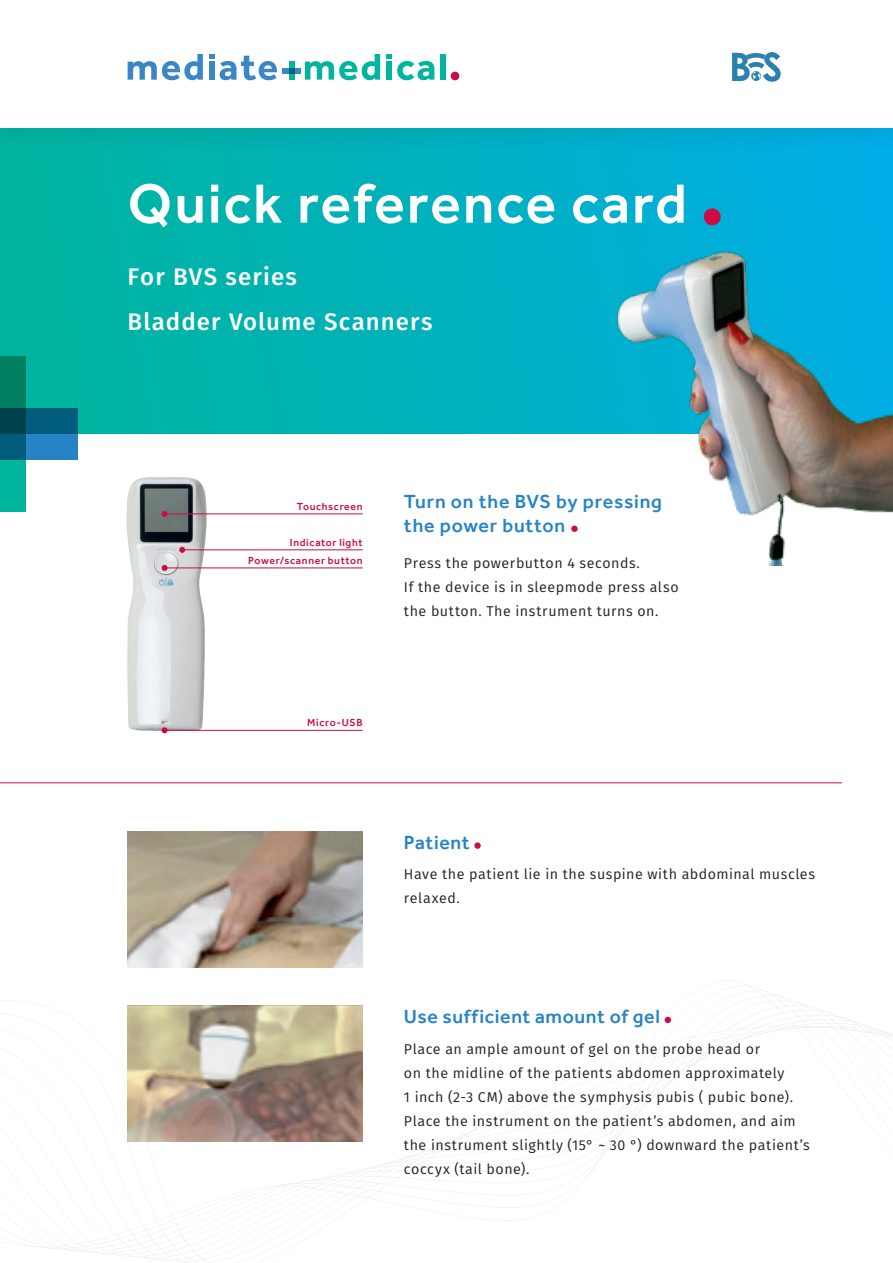
<style>
.page{position:relative;width:893px;height:1263px;background:#fff}
.page>*{position:absolute;margin:0;border:0;box-sizing:border-box;transform-origin:0 0}
.t1{font:500 57px "Effra";letter-spacing:.03em;color:#fff}
.t2{font:500 24px/45px "Fira Sans";letter-spacing:.045em;color:#fff}
.t3{font:500 19.5px/24px "Effra";letter-spacing:.035em;color:#2783c5}
.t4{font:14.25px/24px "Fira Sans";letter-spacing:.035em;color:#231f20}
.t5{font:500 10.5px/18px "Effra";letter-spacing:.06em;color:#cd0c44;text-align:right}
</style>
<div class="page">
<div style="left:0;top:128px;width:893px;height:306px;background:linear-gradient(to right,#00b49a,#00ade6)"></div>
<div style="left:0;top:0;width:893px;height:152px;background:#231f20;opacity:.07"></div>
<div style="left:0;top:0;width:893px;height:128px;background:#fff"></div>
<svg style="left:128px;top:54px;width:75px;height:26px"></svg>
<svg style="left:386px;top:54px;width:48px;height:26px"></svg>
<div style="left:440px;top:54px;width:6px;height:26px;background:#00b59d"></div>
<svg style="left:451px;top:72px;width:8px;height:8px"></svg>
<svg style="left:209px;top:54px;width:171px;height:26px"></svg>
<div style="left:571px;top:526px;width:7px;height:6px;background:#cd0c44;border-radius:50%"></div>
<div style="left:704px;top:208px;width:17px;height:17px;background:#cd0c44;border-radius:50%"></div>
<svg style="left:732px;top:52px;width:49px;height:30px"></svg>
<svg style="left:26px;top:408px;width:52px;height:52px"></svg>
<div style="left:0;top:356px;width:26px;height:52px;background:#007f61"></div>
<div style="left:0;top:460px;width:26px;height:51px;background:#00b59d"></div>
<svg style="left:0;top:408px;width:26px;height:52px"></svg>
<img style="left:593px;top:225px;width:300px;height:341px">
<svg style="left:1px;top:985px;width:892px;height:265px"></svg>
<img style="left:128px;top:831px;width:235px;height:137px">
<img style="left:128px;top:1006px;width:235px;height:136px">
<img style="left:126px;top:477px;width:176px;height:257px">
<hr style="left:165px;top:513px;width:198px;height:1px;background:#cd0c44">
<svg style="left:162px;top:511px;width:6px;height:6px"></svg>
<hr style="left:182px;top:549px;width:181px;height:1px;background:#cd0c44">
<svg style="left:179px;top:547px;width:6px;height:6px"></svg>
<hr style="left:165px;top:567px;width:198px;height:1px;background:#cd0c44">
<svg style="left:162px;top:565px;width:6px;height:6px"></svg>
<hr style="left:165px;top:730px;width:198px;height:1px;background:#cd0c44">
<svg style="left:162px;top:727px;width:6px;height:6px"></svg>
<svg style="left:474px;top:842px;width:7px;height:7px"></svg>
<hr style="left:0;top:782px;width:842px;height:1px;background:#cd0c44">
<svg style="left:665px;top:1017px;width:6px;height:6px"></svg>
<h1 class="t1" style="left:128px;top:170px;width:561px">Quick reference card</h1>
<h2 class="t2" style="left:128px;top:254px;width:306px">For BVS series<br>Bladder Volume Scanners</h2>
<p class="t5" style="left:297px;top:497px;width:67px">Touchscreen</p>
<p class="t5" style="left:248px;top:533px;width:116px">Indicator light<br>Power/scanner button</p>
<p class="t5" style="left:307px;top:714px;width:57px">Micro-USB</p>
<h3 class="t3" style="left:404px;top:489px;width:260px">Turn on the BVS by pressing the power button</h3>
<p class="t4" style="left:404px;top:551px;width:276px">Press the powerbutton 4 seconds.<br>If the device is in sleepmode press also the button. The instrument turns on.</p>
<h3 class="t3" style="left:404px;top:830px;width:67px">Patient</h3>
<p class="t4" style="left:404px;top:862px;width:412px">Have the patient lie in the suspine with abdominal muscles relaxed.</p>
<h3 class="t3" style="left:404px;top:1004px;width:257px">Use sufficient amount of gel</h3>
<p class="t4" style="left:404px;top:1036px;width:407px">Place an ample amount of gel on the probe head or<br>on the midline of the patients abdomen approximately<br>1 inch (2-3 CM) above the symphysis pubis ( pubic bone).<br>Place the instrument on the patient’s abdomen, and aim the instrument slightly (15° ~ 30 °) downward the patient’s coccyx (tail bone).</p>
</div>
